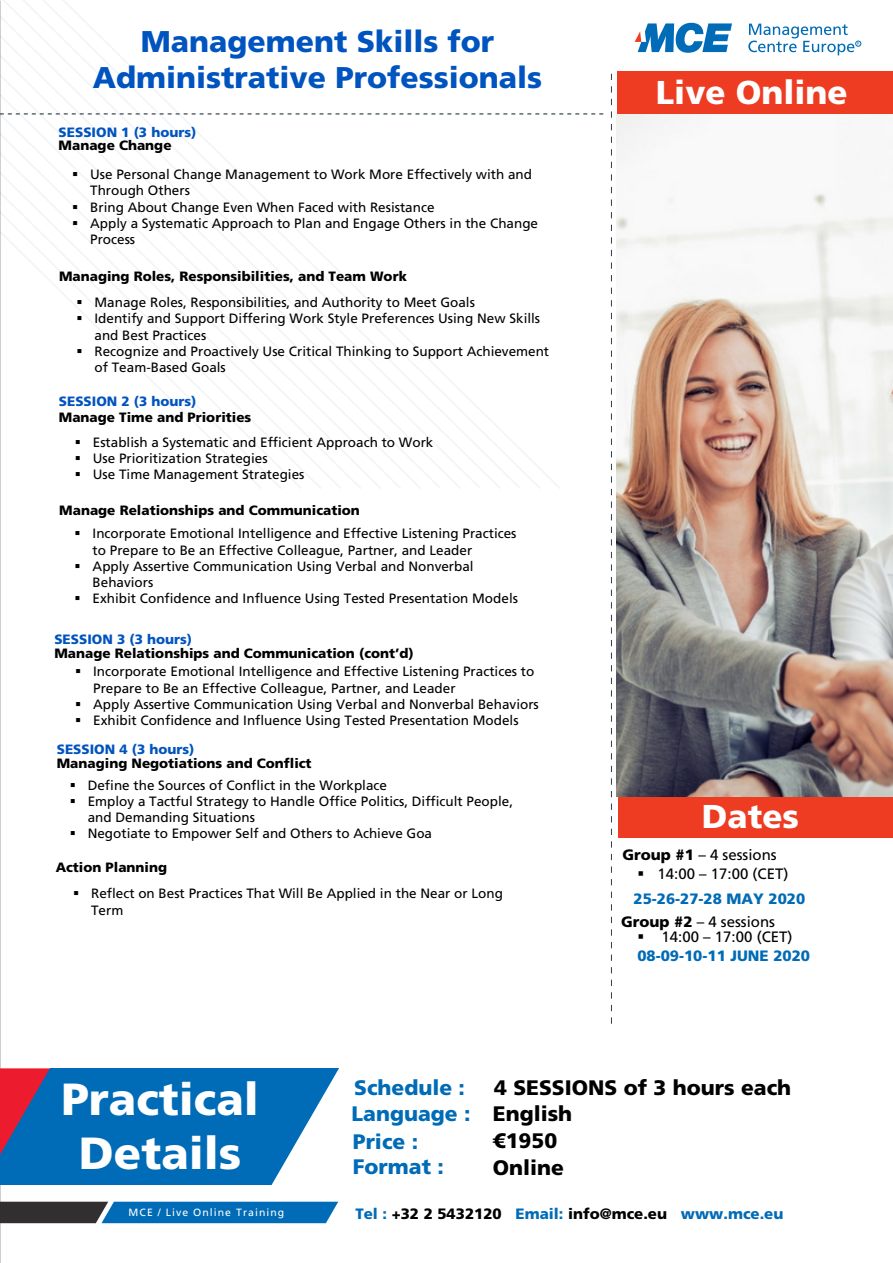
<style>
.page{position:relative;width:893px;height:1263px;background:#fff}
.page>*{position:absolute;margin:0;border:0;box-sizing:border-box;transform-origin:0 0}
.t1{font:900 45px/54px "Frutiger LT Std";color:#fff;text-align:center}
.t2{font:900 33px "Frutiger LT Std";color:#fff}
.t3{font:900 30px/36px "Frutiger LT Std";color:#0054bf;text-align:center}
.t4{font:900 21px/26.7px "Frutiger LT Std";color:#000}
.t5{font:900 21px/27.3px "Frutiger LT Std";color:#006bb6}
.t6{font:900 15px/18.9px "Frutiger LT Std";color:#006bb6}
.t7{font:15px "Frutiger LT Std";color:#000}
.t8{font:900 15px "Frutiger LT Std";color:#000}
.t9{font:13.5px/16.2px "Frutiger LT Std";color:#000}
.t10{font:900 13.5px "Frutiger LT Std";color:#000}
.t11{font:900 13.5px "Frutiger LT Std";color:#0054bf}
.t12{font:10.5px "Frutiger LT Std";letter-spacing:.1em;color:#fff}
.s1{font-weight:900}
.s2{color:#000}
.s3{font-weight:400;color:#000}
.s4{color:#006bb6}
</style>
<div class="page">
<svg style="left:263px;top:113px;width:160px;height:376px"></svg>
<svg style="left:0;top:0;width:263px;height:491px"></svg>
<svg style="left:635px;top:23px;width:97px;height:30px"></svg>
<svg style="left:748px;top:24px;width:113px;height:31px"></svg>
<div style="left:617px;top:71px;width:276px;height:43px;background:#ee3c23"></div>
<div style="left:618px;top:795px;width:275px;height:42px;background:#ee3c23"></div>
<svg style="left:611px;top:74px;width:1px;height:950px"></svg>
<svg style="left:0;top:114px;width:603px;height:1px"></svg>
<img style="left:617px;top:114px;width:276px;height:682px">
<svg style="left:0;top:1068px;width:339px;height:116px;background:#2574b5"></svg>
<svg style="left:0;top:1202px;width:338px;height:21px;background:#175d90"></svg>
<h3 class="t3" style="left:93px;top:24px;width:451px">Management Skills for<br>Administrative Professionals</h3>
<p class="t11" style="left:59px;top:124px;width:139px">SESSION 1 (3 hours)</p>
<p class="t10" style="left:59px;top:137px;width:114px">Manage Change</p>
<p class="t9" style="left:90px;top:167px;width:443px;text-indent:-18px">▪ Use Personal Change Management to Work More Effectively with and<br>Through Others</p>
<p class="t9" style="left:72px;top:199px;width:364px">▪ Bring About Change Even When Faced with Resistance</p>
<p class="t9" style="left:90px;top:215px;width:449px;text-indent:-18px">▪ Apply a Systematic Approach to Plan and Engage Others in the Change<br>Process</p>
<p class="t10" style="left:59px;top:268px;width:349px">Managing Roles, Responsibilities, and Team Work</p>
<p class="t9" style="left:77px;top:295px;width:400px">▪ Manage Roles, Responsibilities, and Authority to Meet Goals</p>
<p class="t9" style="left:95px;top:311px;width:447px;text-indent:-18px">▪ Identify and Support Differing Work Style Preferences Using New Skills and Best Practices</p>
<p class="t9" style="left:95px;top:343px;width:456px;text-indent:-18px">▪ Recognize and Proactively Use Critical Thinking to Support Achievement of Team-Based Goals</p>
<p class="t11" style="left:59px;top:393px;width:139px">SESSION 2 (3 hours)</p>
<p class="t10" style="left:59px;top:409px;width:194px">Manage Time and Priorities</p>
<p class="t9" style="left:75px;top:434px;width:360px">▪ Establish a Systematic and Efficient Approach to Work</p>
<p class="t9" style="left:75px;top:450px;width:194px">▪ Use Prioritization Strategies</p>
<p class="t9" style="left:75px;top:467px;width:231px">▪ Use Time Management Strategies</p>
<p class="t10" style="left:59px;top:502px;width:302px">Manage Relationships and Communication</p>
<p class="t9" style="left:93px;top:526px;width:425px;text-indent:-18px">▪ Incorporate Emotional Intelligence and Effective Listening Practices to Prepare to Be an Effective Colleague, Partner, and Leader</p>
<p class="t9" style="left:93px;top:558px;width:383px;text-indent:-18px">▪ Apply Assertive Communication Using Verbal and Nonverbal<br>Behaviors</p>
<p class="t9" style="left:75px;top:590px;width:445px">▪ Exhibit Confidence and Influence Using Tested Presentation Models</p>
<p class="t11" style="left:54px;top:631px;width:139px">SESSION 3 (3 hours)</p>
<p class="t10" style="left:54px;top:645px;width:361px">Manage Relationships and Communication (cont’d)</p>
<p class="t9" style="left:93px;top:664px;width:443px;text-indent:-18px">▪ Incorporate Emotional Intelligence and Effective Listening Practices to<br>Prepare to Be an Effective Colleague, Partner, and Leader</p>
<p class="t9" style="left:75px;top:696px;width:465px">▪ Apply Assertive Communication Using Verbal and Nonverbal Behaviors</p>
<p class="t9" style="left:75px;top:712px;width:445px">▪ Exhibit Confidence and Influence Using Tested Presentation Models</p>
<p class="t11" style="left:57px;top:741px;width:139px">SESSION 4 (3 hours)</p>
<p class="t10" style="left:57px;top:755px;width:256px">Managing Negotiations and Conflict</p>
<p class="t9" style="left:70px;top:777px;width:319px">▪ Define the Sources of Conflict in the Workplace</p>
<p class="t9" style="left:88px;top:793px;width:427px;text-indent:-18px">▪ Employ a Tactful Strategy to Handle Office Politics, Difficult People, and Demanding Situations</p>
<p class="t9" style="left:70px;top:825px;width:364px">▪ Negotiate to Empower Self and Others to Achieve Goa</p>
<p class="t10" style="left:56px;top:859px;width:113px">Action Planning</p>
<p class="t9" style="left:91px;top:886px;width:413px;text-indent:-18px">▪ Reflect on Best Practices That Will Be Applied in the Near or Long<br>Term</p>
<h2 class="t2" style="left:656px;top:73px;width:193px">Live Online</h2>
<h2 class="t2" style="left:702px;top:796px;width:99px">Dates</h2>
<p class="t7" style="left:622px;top:846px;width:156px"><span class="s1">Group #1</span> – 4 sessions</p>
<p class="t7" style="left:638px;top:865px;width:152px">▪ 14:00 – 17:00 (CET)</p>
<p class="t7" style="left:621px;top:913px;width:155px"><span class="s1">Group #2</span> – 4 sessions</p>
<p class="t6" style="left:637px;top:927px;width:174px"><span class="s2">▪</span> <span class="s3">14:00 – 17:00 (CET)<br></span>08-09-10-11 JUNE 2020</p>
<p class="t6" style="left:633px;top:889px;width:173px">25-26-27-28 MAY 2020</p>
<h1 class="t1" style="left:61px;top:1072px;width:199px">Practical<br>Details</h1>
<h3 class="t5" style="left:351px;top:1073px;width:121px">Schedule :<br>Language :<br>Price :</h3>
<h3 class="t5" style="left:353px;top:1153px;width:93px">Format :</h3>
<h3 class="t4" style="left:493px;top:1074px;width:300px">4 SESSIONS of 3 hours each<br>English<br>€1950<br>Online</h3>
<p class="t12" style="left:129px;top:1206px;width:157px">MCE / Live Online Training</p>
<p class="t8" style="left:355px;top:1204px;width:429px"><span class="s4">Tel :</span> +32 2 5432120 <span class="s4">Email:</span> info@mce.eu <span class="s4">www.mce.eu</span></p>
</div>
